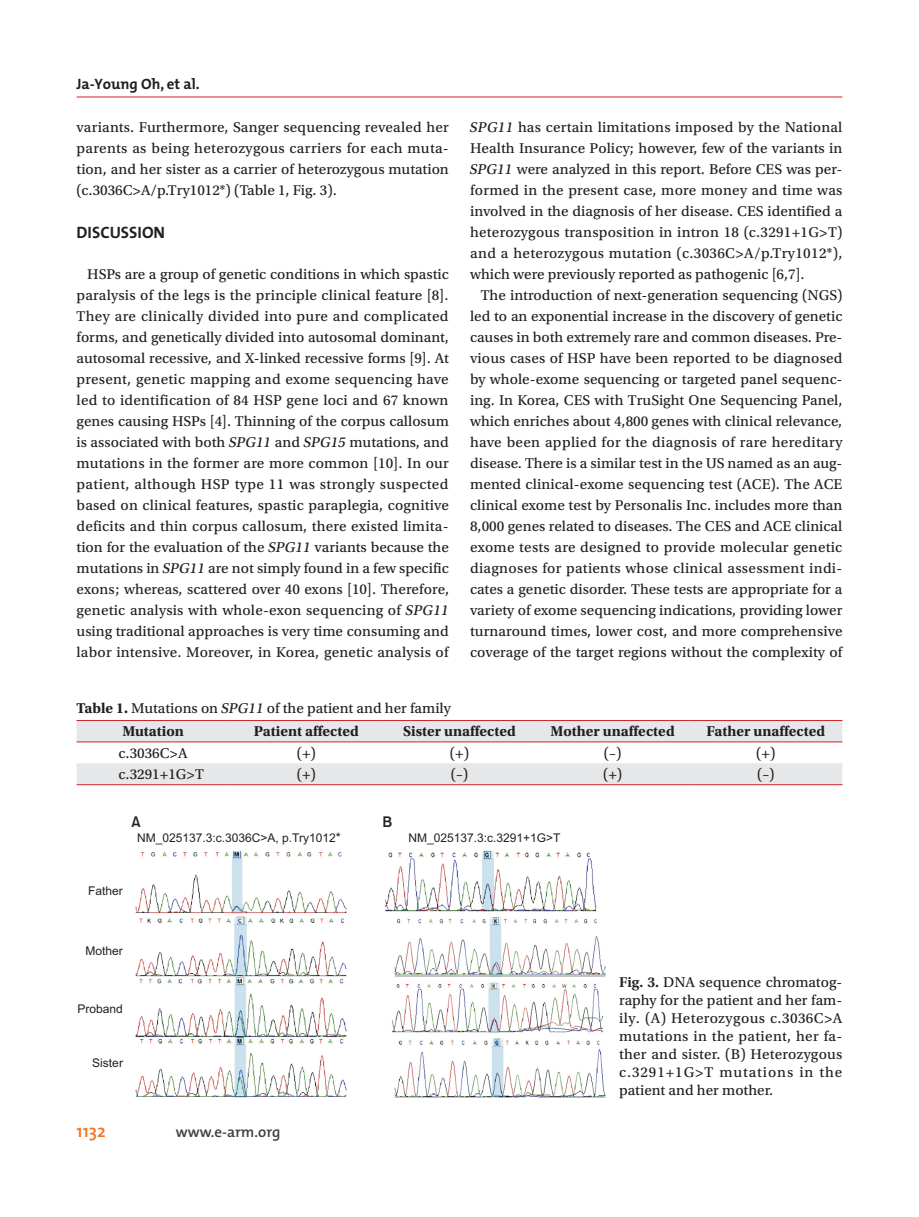
<style>
.page{position:relative;width:919px;height:1217px;background:#fff}
.page>*{position:absolute;margin:0;border:0;box-sizing:border-box;transform-origin:0 0}
.t1{font:600 18px "The Mix";color:#f47321}
.서론{font:700 16.5px "The Mix";color:#231f20}
.바탕글{font:15px/21px "Utopia Std Capt";letter-spacing:.005em;color:#231f20;text-align:justify}
.그림{font:15px/18px "Utopia Std Capt";letter-spacing:.015em;color:#231f20;text-align:justify}
.표{font:15px "Utopia Std Capt";color:#231f20}
.표1라인{font:700 15px "Utopia Std";color:#231f20}
.t2{font:700 15px "The Mix";color:#231f20}
.t3{font:600 15px "The Mix";color:#3e3e3f}
.t4{font:15px "Gothic 725 BT Bold A";color:#231f20}
.t5{font:12px "Arial";color:#231f20}
.s1{font-style:italic}
.s2{font-family:"Utopia Std";font-weight:700}
.s3{font-size:12.9px}
.s4{font-family:"Utopia Std";font-weight:600}
</style>
<div class="page">
<hr style="left:77px;top:97px;width:765px;height:1px;background:#d1232a">
<svg style="left:77px;top:721px;width:765px;height:63px;fill:#e6e7e9"></svg>
<hr style="left:77px;top:720px;width:153px;height:1px;background:#d1232a">
<hr style="left:230px;top:720px;width:153px;height:1px;background:#d1232a">
<hr style="left:383px;top:720px;width:153px;height:1px;background:#d1232a">
<hr style="left:536px;top:720px;width:153px;height:1px;background:#d1232a">
<hr style="left:689px;top:720px;width:153px;height:1px;background:#d1232a">
<hr style="left:77px;top:741px;width:153px;height:1px;background:#d1232a">
<hr style="left:230px;top:741px;width:153px;height:1px;background:#d1232a">
<hr style="left:383px;top:741px;width:153px;height:1px;background:#d1232a">
<hr style="left:536px;top:741px;width:153px;height:1px;background:#d1232a">
<hr style="left:689px;top:741px;width:153px;height:1px;background:#d1232a">
<hr style="left:77px;top:784px;width:153px;height:1px;background:#d1232a">
<hr style="left:230px;top:784px;width:153px;height:1px;background:#d1232a">
<hr style="left:383px;top:784px;width:153px;height:1px;background:#d1232a">
<hr style="left:536px;top:784px;width:153px;height:1px;background:#d1232a">
<hr style="left:689px;top:784px;width:153px;height:1px;background:#d1232a">
<img style="left:135px;top:850px;width:470px;height:246px">
<p class="t2" style="left:77px;top:71px;width:125px">Ja-Young Oh, et al.</p>
<p class="바탕글" style="left:77px;top:116px;width:374px">variants. Furthermore, Sanger sequencing revealed her parents as being heterozygous carriers for each muta&shy;tion, and her sister as a carrier of heterozygous mutation (c.3036C&gt;A/p.Try1012*) (Table 1, Fig. 3).</p>
<p class="서론" style="left:77px;top:218px;width:90px">DISCUSSION</p>
<p class="바탕글" style="left:77px;top:263px;width:376px;text-align:center">HSPs are a group of genetic conditions in which spastic paralysis of the legs is the principle clinical feature [8].<br>They are clinically divided into pure and complicated forms, and genetically divided into autosomal dominant, autosomal recessive, and X-linked recessive forms [9]. At present, genetic mapping and exome sequencing have led to identification of 84 HSP gene loci and 67 known genes causing HSPs [4]. Thinning of the corpus callosum is associated with both <span class="s1">SPG11</span> and <span class="s1">SPG15</span> mutations, and mutations in the former are more common [10]. In our patient, although HSP type 11 was strongly suspected based on clinical features, spastic paraplegia, cognitive deficits and thin corpus callosum, there existed limita&shy;tion for the evaluation of the <span class="s1">SPG11</span> variants because the mutations in <span class="s1">SPG11</span> are not simply found in a few specific exons; whereas, scattered over 40 exons [10]. Therefore, genetic analysis with whole-exon sequencing of <span class="s1">SPG11 </span>using traditional approaches is very time consuming and labor intensive. Moreover, in Korea, genetic analysis of</p>
<p class="바탕글" style="left:469px;top:116px;width:375px"><span class="s1">SPG11</span> has certain limitations imposed by the National Health Insurance Policy; however, few of the variants in <span class="s1">SPG11</span> were analyzed in this report. Before CES was per&shy;formed in the present case, more money and time was involved in the diagnosis of her disease. CES identified a heterozygous transposition in intron 18 (c.3291+1G&gt;T) and a heterozygous mutation (c.3036C&gt;A/p.Try1012*), which were previously reported as pathogenic [6,7].</p>
<p class="바탕글" style="left:470px;top:284px;width:374px;text-indent:11px">The introduction of next-generation sequencing (NGS) led to an exponential increase in the discovery of genetic causes in both extremely rare and common diseases. Pre&shy;vious cases of HSP have been reported to be diagnosed by whole-exome sequencing or targeted panel sequenc&shy;ing. In Korea, CES with TruSight One Sequencing Panel, which enriches about 4,800 genes with clinical relevance, have been applied for the diagnosis of rare hereditary disease. There is a similar test in the US named as an aug&shy;mented clinical-exome sequencing test (ACE). The ACE clinical exome test by Personalis Inc. includes more than 8,000 genes related to diseases. The CES and ACE clinical exome tests are designed to provide molecular genetic diagnoses for patients whose clinical assessment indi&shy;cates a genetic disorder. These tests are appropriate for a variety of exome sequencing indications, providing lower turnaround times, lower cost, and more comprehensive coverage of the target regions without the complexity of</p>
<p class="표" style="left:77px;top:700px;width:376px"><span class="s2">Table 1.</span> Mutations on <span class="s1">SPG11</span> of the patient and her family</p>
<p class="표1라인" style="left:122px;top:722px;width:63px">Mutation</p>
<p class="표1라인" style="left:254px;top:722px;width:107px">Patient affected</p>
<p class="표1라인" style="left:403px;top:722px;width:114px">Sister unaffected</p>
<p class="표1라인" style="left:550px;top:722px;width:126px">Mother unaffected</p>
<p class="표1라인" style="left:706px;top:722px;width:120px">Father unaffected</p>
<p class="표" style="left:119px;top:744px;width:70px">c.3036C&gt;A</p>
<p class="표" style="left:296px;top:744px;width:21px">(+)</p>
<p class="표" style="left:450px;top:744px;width:21px">(+)</p>
<p class="표" style="left:604px;top:744px;width:19px">(–)</p>
<p class="표" style="left:756px;top:744px;width:21px">(+)</p>
<p class="표" style="left:119px;top:765px;width:87px">c.3291+1G&gt;T</p>
<p class="표" style="left:296px;top:765px;width:21px">(+)</p>
<p class="표" style="left:450px;top:765px;width:19px">(–)</p>
<p class="표" style="left:603px;top:765px;width:21px">(+)</p>
<p class="표" style="left:757px;top:765px;width:19px">(–)</p>
<p class="t4" style="left:132px;top:812px;width:11px">A</p>
<p class="t4" style="left:382px;top:812px;width:11px">B</p>
<p class="t5" style="left:137px;top:830px;width:205px">NM_025137.3:c.3036C&gt;A, p.Try1012<span class="s3">*</span></p>
<p class="t5" style="left:408px;top:830px;width:154px">NM_025137.3:c.3291+1G&gt;T</p>
<p class="t5" style="left:88px;top:882px;width:36px">Father</p>
<p class="t5" style="left:86px;top:942px;width:39px">Mother</p>
<p class="t5" style="left:78px;top:1000px;width:47px">Proband</p>
<p class="t5" style="left:92px;top:1054px;width:32px">Sister</p>
<p class="t1" style="left:77px;top:1115px;width:31px">1132</p>
<p class="t3" style="left:176px;top:1118px;width:106px">www.e-arm.org</p>
<p class="그림" style="left:619px;top:973px;width:225px"><span class="s4">Fig. 3.</span> DNA sequence chromatog&shy;raphy for the patient and her fam&shy;ily. (A) Heterozygous c.3036C&gt;A mutations in the patient, her fa&shy;ther and sister. (B) Heterozygous c.3291+1G&gt;T mutations in the patient and her mother.</p>
</div>
